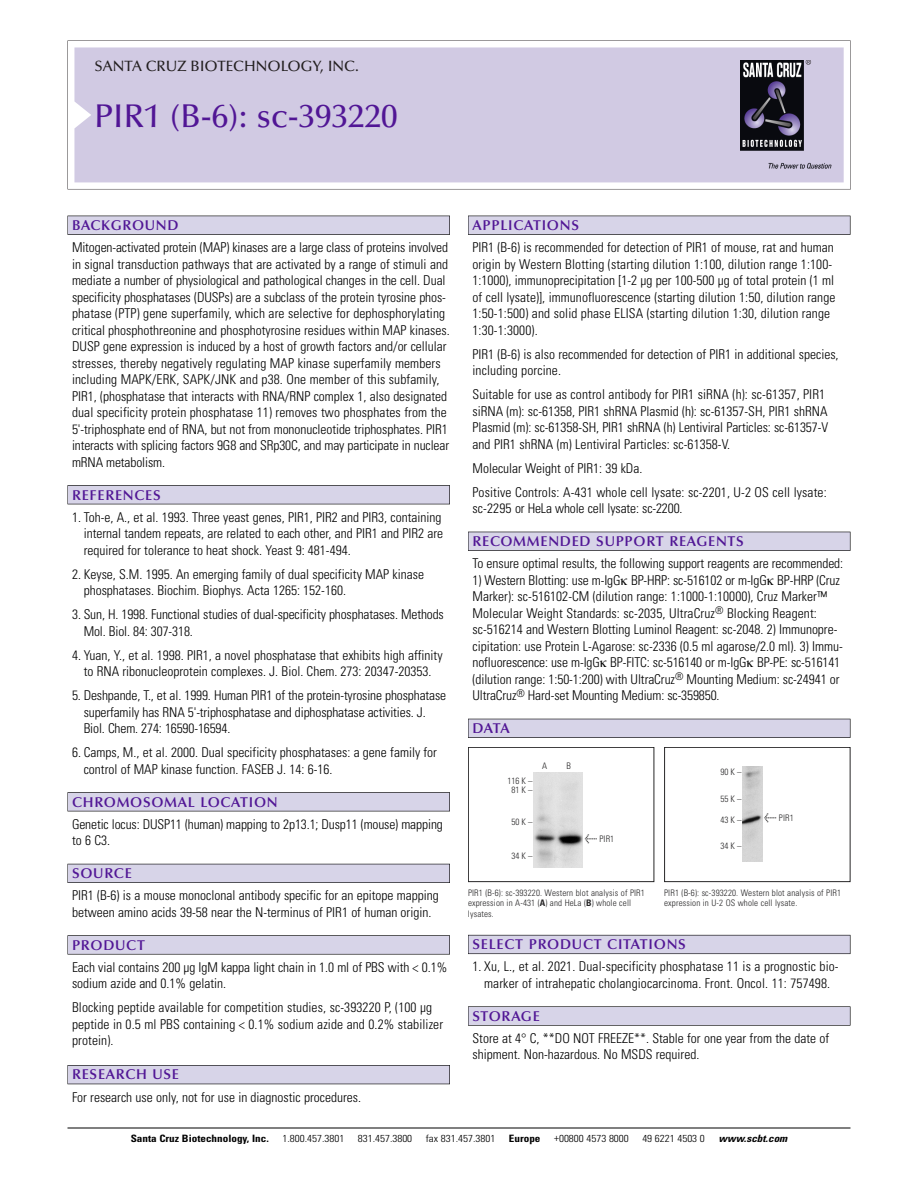
<style>
.page{position:relative;width:918px;height:1188px;background:#fff}
.page>*{position:absolute;margin:0;border:0;box-sizing:border-box;transform-origin:0 0}
.t1{font:500 33px "Optima";color:#511695}
.t2{font:500 15px "Optima";color:#231f20}
.t3{font:600 14.25px "Optima";letter-spacing:.05em;color:#511695}
.t4{font:300 condensed 13.5px/16.5px "Univers";color:#000}
.t5{font:300 condensed 10.2px "Univers";color:#000;scale:1.1 1}
.t6{font:700 condensed 10.2px "Univers";color:#000;scale:1.1 1}
.t7{font:italic 700 condensed 10.2px "Univers";color:#000;scale:1.1 1}
.t8{font:300 condensed 9px/10.5px "Univers";letter-spacing:.015em;color:#272627}
.s1{font-family:"Meta Plus";font-weight:400;font-stretch:normal;font-size:10.5px}
.s2{font-weight:700}
</style>
<div class="page">
<svg style="left:68px;top:40px;width:783px;height:149px"></svg>
<div style="left:74px;top:47px;width:770px;height:135px;background:#d1cae3"></div>
<img style="left:741px;top:60px;width:90px;height:108px">
<div style="left:68px;top:216px;width:382px;height:19px;background:#535256"></div>
<div style="left:68px;top:216px;width:381px;height:18px;background:#d7d4e8"></div>
<div style="left:68px;top:485px;width:382px;height:19px;background:#515155"></div>
<div style="left:68px;top:486px;width:381px;height:18px;background:#d7d4e8"></div>
<div style="left:68px;top:792px;width:382px;height:19px;background:#545357"></div>
<div style="left:68px;top:793px;width:381px;height:18px;background:#d7d4e8"></div>
<div style="left:68px;top:864px;width:382px;height:19px;background:#535259"></div>
<div style="left:68px;top:864px;width:381px;height:18px;background:#d7d4e8"></div>
<svg style="left:68px;top:935px;width:382px;height:20px"></svg>
<div style="left:68px;top:936px;width:381px;height:18px;background:#d7d4e8"></div>
<div style="left:68px;top:1065px;width:382px;height:19px;background:#525158"></div>
<div style="left:68px;top:1066px;width:381px;height:18px;background:#d7d4e8"></div>
<div style="left:468px;top:216px;width:382px;height:19px;background:#535256"></div>
<div style="left:468px;top:216px;width:382px;height:18px;background:#d7d4e8"></div>
<div style="left:468px;top:532px;width:382px;height:19px;background:#525156"></div>
<div style="left:468px;top:532px;width:382px;height:18px;background:#d7d4e8"></div>
<div style="left:468px;top:719px;width:382px;height:19px;background:#515057"></div>
<div style="left:468px;top:719px;width:382px;height:18px;background:#d7d4e8"></div>
<div style="left:468px;top:935px;width:382px;height:19px;background:#64626c"></div>
<div style="left:468px;top:935px;width:382px;height:18px;background:#d7d4e8"></div>
<div style="left:468px;top:1006px;width:382px;height:20px;background:#666"></div>
<div style="left:468px;top:1007px;width:382px;height:18px;background:#d7d4e8"></div>
<hr style="left:68px;top:1128px;width:782px;height:1px;background:#000">
<div style="left:468px;top:747px;width:186px;height:135px;border:1px solid #272627"></div>
<img style="left:534px;top:772px;width:49px;height:96px">
<div style="left:664px;top:747px;width:186px;height:135px;border:1px solid #272627"></div>
<img style="left:743px;top:767px;width:19px;height:95px">
<p class="t2" style="left:94px;top:60px;width:266px">SANTA CRUZ BIOTECHNOLOGY, INC.</p>
<p class="t1" style="left:94px;top:102px;width:305px">PIR1 (B-6): sc-393220</p>
<p class="t3" style="left:72px;top:219px;width:108px">BACKGROUND</p>
<p class="t4" style="left:72px;top:240px;width:379px">Mitogen-activated protein (MAP) kinases are a large class of proteins involved in signal transduction pathways that are activated by a range of stimuli and mediate a number of physiological and pathological changes in the cell. Dual specificity phosphatases (DUSPs) are a subclass of the protein tyrosine phos&shy;phatase (PTP) gene superfamily, which are selective for dephosphorylating critical phosphothreonine and phosphotyrosine residues within MAP kinases.<br>DUSP gene expression is induced by a host of growth factors and/or cellular stresses, thereby negatively regulating MAP kinase superfamily members including MAPK/ERK, SAPK/JNK and p38. One member of this subfamily, PIR1, (phosphatase that interacts with RNA/RNP complex 1, also designated dual specificity protein phosphatase 11) removes two phosphates from the 5'-triphosphate end of RNA, but not from mononucleotide triphosphates. PIR1 interacts with splicing factors 9G8 and SRp30C, and may participate in nuclear mRNA metabolism.</p>
<p class="t3" style="left:72px;top:489px;width:90px">REFERENCES</p>
<p class="t4" style="left:84px;top:510px;width:361px;text-align:justify;text-indent:-12px">1. Toh-e, A., et al. 1993. Three yeast genes, PIR1, PIR2 and PIR3, containing internal tandem repeats, are related to each other, and PIR1 and PIR2 are required for tolerance to heat shock. Yeast 9: 481-494.</p>
<p class="t4" style="left:84px;top:567px;width:342px;text-indent:-12px">2. Keyse, S.M. 1995. An emerging family of dual specificity MAP kinase phosphatases. Biochim. Biophys. Acta 1265: 152-160.</p>
<p class="t4" style="left:84px;top:607px;width:362px;text-indent:-12px">3. Sun, H. 1998. Functional studies of dual-specificity phosphatases. Methods<br>Mol. Biol. 84: 307-318.</p>
<p class="t4" style="left:72px;top:648px;width:372px;text-align:center">4. Yuan, Y., et al. 1998. PIR1, a novel phosphatase that exhibits high affinity to RNA ribonucleoprotein complexes. J. Biol. Chem. 273: 20347-20353.</p>
<p class="t4" style="left:84px;top:688px;width:364px;text-indent:-12px">5. Deshpande, T., et al. 1999. Human PIR1 of the protein-tyrosine phosphatase superfamily has RNA 5'-triphosphatase and diphosphatase activities. J.<br>Biol. Chem. 274: 16590-16594.</p>
<p class="t4" style="left:84px;top:745px;width:355px;text-indent:-12px">6. Camps, M., et al. 2000. Dual specificity phosphatases: a gene family for control of MAP kinase function. FASEB J. 14: 6-16.</p>
<p class="t3" style="left:72px;top:796px;width:207px">CHROMOSOMAL LOCATION</p>
<p class="t4" style="left:72px;top:817px;width:372px">Genetic locus: DUSP11 (human) mapping to 2p13.1; Dusp11 (mouse) mapping to 6 C3.</p>
<p class="t3" style="left:72px;top:867px;width:61px">SOURCE</p>
<p class="t4" style="left:72px;top:889px;width:368px">PIR1 (B-6) is a mouse monoclonal antibody specific for an epitope mapping between amino acids 39-58 near the N-terminus of PIR1 of human origin.</p>
<p class="t3" style="left:72px;top:939px;width:74px">PRODUCT</p>
<p class="t4" style="left:72px;top:960px;width:377px">Each vial contains 200 µg IgM kappa light chain in 1.0 ml of PBS with &lt; 0.1% sodium azide and 0.1% gelatin.</p>
<p class="t4" style="left:72px;top:1001px;width:373px">Blocking peptide available for competition studies, sc-393220 P, (100 µg peptide in 0.5 ml PBS containing &lt; 0.1% sodium azide and 0.2% stabilizer protein).</p>
<p class="t3" style="left:72px;top:1069px;width:109px">RESEARCH USE</p>
<p class="t4" style="left:72px;top:1090px;width:291px">For research use only, not for use in diagnostic procedures.</p>
<p class="t3" style="left:473px;top:219px;width:108px">APPLICATIONS</p>
<p class="t4" style="left:473px;top:240px;width:364px">PIR1 (B-6) is recommended for detection of PIR1 of mouse, rat and human origin by Western Blotting (starting dilution 1:100, dilution range 1:100- 1:1000), immunoprecipitation [1-2 µg per 100-500 µg of total protein (1 ml of cell lysate)], immunofluorescence (starting dilution 1:50, dilution range 1:50-1:500) and solid phase ELISA (starting dilution 1:30, dilution range 1:30-1:3000).</p>
<p class="t4" style="left:473px;top:347px;width:368px">PIR1 (B-6) is also recommended for detection of PIR1 in additional species, including porcine.</p>
<p class="t4" style="left:473px;top:387px;width:357px">Suitable for use as control antibody for PIR1 siRNA (h): sc-61357, PIR1 siRNA (m): sc-61358, PIR1 shRNA Plasmid (h): sc-61357-SH, PIR1 shRNA Plasmid (m): sc-61358-SH, PIR1 shRNA (h) Lentiviral Particles: sc-61357-V and PIR1 shRNA (m) Lentiviral Particles: sc-61358-V.</p>
<p class="t4" style="left:473px;top:461px;width:171px">Molecular Weight of PIR1: 39 kDa.</p>
<p class="t4" style="left:473px;top:485px;width:356px">Positive Controls: A-431 whole cell lysate: sc-2201, U-2 OS cell lysate: sc-2295 or HeLa whole cell lysate: sc-2200.</p>
<p class="t3" style="left:473px;top:535px;width:273px">RECOMMENDED SUPPORT REAGENTS</p>
<p class="t4" style="left:473px;top:556px;width:372px">To ensure optimal results, the following support reagents are recommended:</p>
<p class="t4" style="left:473px;top:573px;width:372px">1) Western Blotting: use m-IgG BP-HRP: sc-516102 or m-IgG BP-HRP (Cruz Marker): sc-516102-CM (dilution range: 1:1000-1:10000), Cruz Marker™ Molecular Weight Standards: sc-2035, UltraCruz<sup>®</sup> Blocking Reagent: sc-516214 and Western Blotting Luminol Reagent: sc-2048. 2) Immunopre&shy;cipitation: use Protein L-Agarose: sc-2336 (0.5 ml agarose/2.0 ml). 3) Immu&shy;nofluorescence: use m-IgG BP-FITC: sc-516140 or m-IgG BP-PE: sc-516141 (dilution range: 1:50-1:200) with UltraCruz<sup>®</sup> Mounting Medium: sc-24941 or UltraCruz<sup>®</sup> Hard-set Mounting Medium: sc-359850.</p>
<p class="t3" style="left:473px;top:722px;width:39px">DATA</p>
<p class="t8" style="left:508px;top:778px;width:26px;line-height:9px;text-align:center">116 K –<br>81K–</p>
<p class="t8" style="left:512px;top:817px;width:22px">50K–</p>
<p class="t8" style="left:512px;top:852px;width:22px">34K–</p>
<p class="t8" style="left:542px;top:762px;width:7px">A</p>
<p class="t8" style="left:566px;top:762px;width:6px">B</p>
<p class="t8" style="left:585px;top:835px;width:31px"><span class="s1">&lt;</span> PIR1</p>
<p class="t8" style="left:468px;top:888px;width:178px">PIR1 (B-6): sc-393220. Western blot analysis of PIR1 expression in A-431 (<span class="s2">A</span>) and HeLa (<span class="s2">B</span>) whole cell lysates.</p>
<p class="t8" style="left:721px;top:767px;width:22px">90K–</p>
<p class="t8" style="left:721px;top:795px;width:22px">55K–</p>
<p class="t8" style="left:721px;top:815px;width:22px">43K–</p>
<p class="t8" style="left:721px;top:841px;width:22px">34K–</p>
<p class="t8" style="left:764px;top:813px;width:31px"><span class="s1">&lt;</span> PIR1</p>
<p class="t8" style="left:664px;top:888px;width:178px">PIR1 (B-6): sc-393220. Western blot analysis of PIR1 expression in U-2 OS whole cell lysate.</p>
<p class="t3" style="left:473px;top:939px;width:215px">SELECT PRODUCT CITATIONS</p>
<p class="t4" style="left:473px;top:960px;width:368px;text-align:center">1. Xu, L., et al. 2021. Dual-specificity phosphatase 11 is a prognostic bio&shy;marker of intrahepatic cholangiocarcinoma. Front. Oncol. 11: 757498.</p>
<p class="t3" style="left:473px;top:1010px;width:69px">STORAGE</p>
<p class="t4" style="left:473px;top:1031px;width:358px">Store at 4° C, **DO NOT FREEZE**. Stable for one year from the date of shipment. Non-hazardous. No MSDS required.</p>
<p class="t6" style="left:131px;top:1135px;width:127px">Santa Cruz Biotechnology, Inc.</p>
<p class="t5" style="left:282px;top:1135px;width:58px">1.800.457.3801</p>
<p class="t5" style="left:358px;top:1135px;width:51px">831.457.3800</p>
<p class="t5" style="left:426px;top:1135px;width:65px">fax 831.457.3801</p>
<p class="t6" style="left:509px;top:1135px;width:30px">Europe</p>
<p class="t5" style="left:554px;top:1135px;width:69px">+00800 4573 8000</p>
<p class="t5" style="left:642px;top:1135px;width:58px">49 6221 4503 0</p>
<p class="t7" style="left:719px;top:1135px;width:66px">www.scbt.com</p>
</div>
